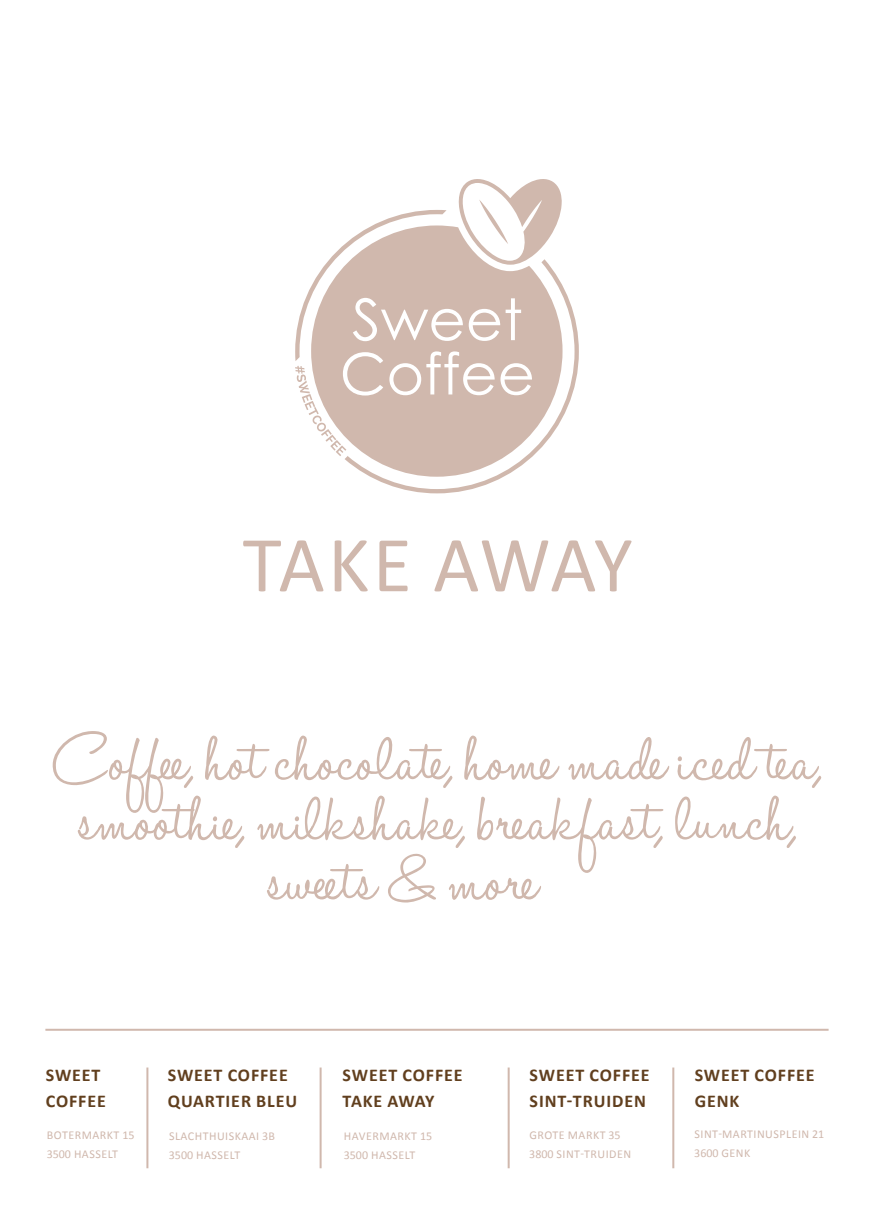
<style>
.page{position:relative;width:874px;height:1225px;background:#fff}
.page>*{position:absolute;margin:0;border:0;box-sizing:border-box;transform-origin:0 0}
.t1{font:80px/60px "Halo Handletter";color:#d0b8ad;text-align:center}
.t2{font:80px "Calibri";letter-spacing:-.005em;color:#d0b8ad}
.t3{font:700 18px/25.6px "Calibri";letter-spacing:.05em;color:#613f1e}
.t4{font:12px/19.2px "Calibri";letter-spacing:.04em;color:#d0b8ad}
</style>
<div class="page">
<svg style="left:345px;top:285px;width:233px;height:208px"></svg>
<svg style="left:295px;top:179px;width:267px;height:277px"></svg>
<hr style="left:45px;top:1028px;width:783px;height:2px;background:#d0b8ad">
<hr style="left:146px;top:1067px;width:2px;height:101px;background:#d0b8ad">
<hr style="left:507px;top:1067px;width:2px;height:101px;background:#d0b8ad">
<hr style="left:319px;top:1067px;width:2px;height:101px;background:#d0b8ad">
<hr style="left:672px;top:1067px;width:2px;height:101px;background:#d0b8ad">
<h1 class="t2" style="left:242px;top:514px;width:391px">TAKE AWAY</h1>
<h1 class="t1" style="left:53px;top:735px;width:770px">Coffee, hot chocolate, home made iced tea, smoothie, milkshake, breakfast, lunch, sweets &amp; more…</h1>
<h2 class="t3" style="left:46px;top:1062px;width:62px">SWEET<br>COFFEE</h2>
<h2 class="t3" style="left:529px;top:1062px;width:121px">SWEET COFFEE<br>SINT-TRUIDEN</h2>
<h2 class="t3" style="left:694px;top:1062px;width:121px">SWEET COFFEE<br>GENK</h2>
<p class="t4" style="left:47px;top:1125px;width:89px">BOTERMARKT 15<br>3500 HASSELT</p>
<p class="t4" style="left:529px;top:1125px;width:103px">GROTE MARKT 35<br>3800 SINT-TRUIDEN</p>
<p class="t4" style="left:694px;top:1124px;width:131px">SINT-MARTINUSPLEIN 21<br>3600 GENK</p>
<h2 class="t3" style="left:168px;top:1062px;width:131px">SWEET COFFEE<br>QUARTIER BLEU</h2>
<h2 class="t3" style="left:342px;top:1062px;width:121px">SWEET COFFEE<br>TAKE AWAY</h2>
<p class="t4" style="left:169px;top:1126px;width:108px">SLACHTHUISKAAI 3B<br>3500 HASSELT</p>
<p class="t4" style="left:343px;top:1126px;width:90px">HAVERMARKT 15<br>3500 HASSELT</p>
</div>
